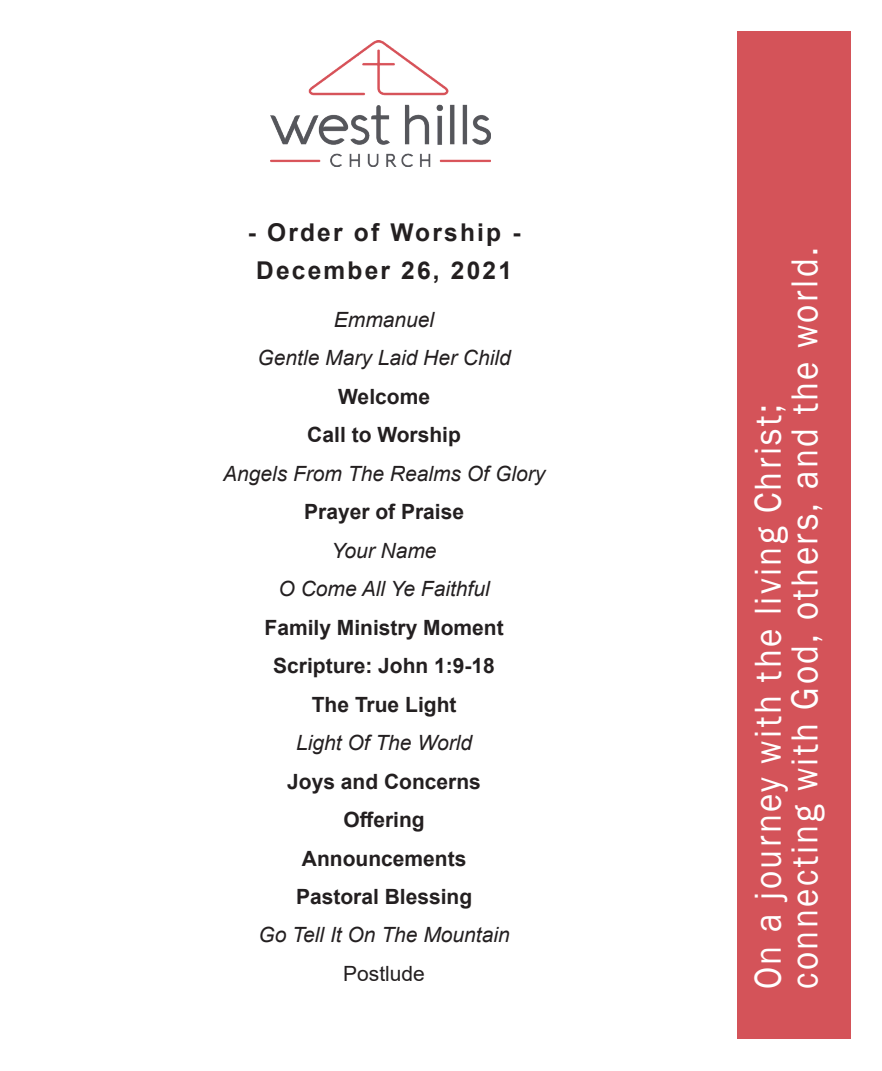
<style>
.page{position:relative;width:882px;height:1071px;background:#fff}
.page>*{position:absolute;margin:0;border:0;box-sizing:border-box;transform-origin:0 0}
.t1{font:38.5px/36.8px "Franklin Gothic";letter-spacing:.07em;color:#fff;scale:.91 1}
.t2{font:700 24.5px/38.5px "Arial";letter-spacing:.09em;color:#231f20;text-align:center}
.t3{font:700 21px/38.5px "Arial";color:#231f20;text-align:center}
.t4{font:italic 21px/38.5px "Arial";color:#231f20;text-align:center}
.t5{font:21px "Arial";color:#231f20}
</style>
<div class="page">
<img style="left:270px;top:41px;width:220px;height:126px">
<div style="left:737px;top:32px;width:113px;height:1008px;background:#d45359"></div>
<p class="t2" style="left:248px;top:213px;width:274px">- Order of Worship -<br>December 26, 2021</p>
<p class="t4" style="left:257px;top:300px;width:255px">Emmanuel<br>Gentle Mary Laid Her Child</p>
<p class="t3" style="left:307px;top:377px;width:155px">Welcome<br>Call to Worship</p>
<p class="t4" style="left:223px;top:454px;width:324px">Angels From The Realms Of Glory</p>
<p class="t3" style="left:304px;top:493px;width:161px">Prayer of Praise</p>
<p class="t4" style="left:279px;top:531px;width:213px">Your Name<br>O Come All Ye Faithful</p>
<p class="t3" style="left:265px;top:608px;width:241px">Family Ministry Moment<br>Scripture: John 1:9-18<br>The True Light</p>
<p class="t4" style="left:296px;top:724px;width:178px">Light Of The World</p>
<p class="t3" style="left:287px;top:762px;width:195px">Joys and Concerns<br>Offering<br>Announcements<br>Pastoral Blessing</p>
<p class="t4" style="left:258px;top:916px;width:253px">Go Tell It On The Mountain</p>
<p class="t5" style="left:343px;top:959px;width:83px">Postlude</p>
<h1 class="t1" style="left:751px;top:989px;width:817px;rotate:-90deg">On a journey with the living Christ; connecting with God, others, and the world.</h1>
</div>
